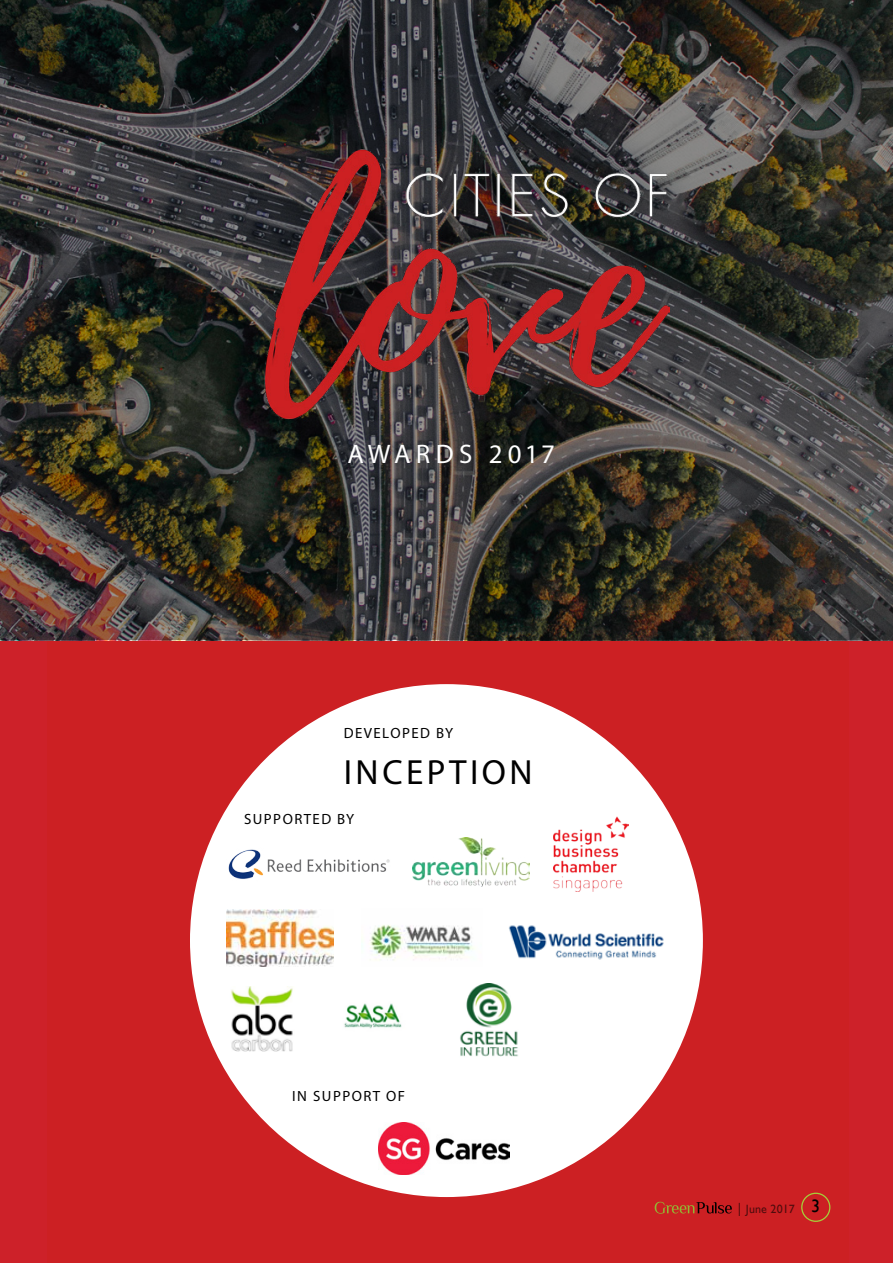
<style>
.page{position:relative;width:893px;height:1263px;background:#fff}
.page>*{position:absolute;margin:0;border:0;box-sizing:border-box;transform-origin:0 0}
.t1{font:500 35.1px "Futura";letter-spacing:.1em;color:#000}
.t2{font:italic 500 26.85px "Futura";letter-spacing:.17em;color:#fff}
.t3{font:500 14.85px "Futura";letter-spacing:.1em;color:#000}
.t4{font:12px "Gill Sans";letter-spacing:.01em;color:#000}
.s1{font-size:13.5px}
.s2{font-size:18px}
</style>
<div class="page">
<div style="left:0;top:639px;width:893px;height:624px;background:#cd2129"></div>
<div style="left:47px;top:639px;width:801px;height:624px;background:#cc2023"></div>
<div style="left:190px;top:684px;width:513px;height:513px;background:#fff;border-radius:50%"></div>
<img style="left:228px;top:849px;width:162px;height:30px">
<img style="left:413px;top:837px;width:116px;height:50px">
<img style="left:378px;top:1123px;width:132px;height:51px">
<img style="left:553px;top:817px;width:75px;height:75px">
<img style="left:509px;top:925px;width:155px;height:35px">
<img style="left:226px;top:910px;width:108px;height:57px">
<img style="left:370px;top:925px;width:104px;height:36px">
<img style="left:231px;top:986px;width:62px;height:65px">
<img style="left:344px;top:1003px;width:58px;height:26px">
<img style="left:460px;top:983px;width:58px;height:74px">
<img style="left:0;top:0;width:893px;height:640px">
<img style="left:265px;top:147px;width:404px;height:271px">
<div style="left:801px;top:1192px;width:29px;height:30px;border:1px solid #a6ce39;border-radius:50%"></div>
<svg style="left:655px;top:1202px;width:77px;height:12px"></svg>
<h2 class="t2" style="left:348px;top:437px;width:209px">AWARDS 2017</h2>
<p class="t3" style="left:344px;top:724px;width:111px">DEVELOPED BY</p>
<h1 class="t1" style="left:344px;top:751px;width:190px">INCEPTION</h1>
<p class="t3" style="left:244px;top:810px;width:112px">SUPPORTED BY</p>
<p class="t3" style="left:292px;top:1087px;width:114px">IN SUPPORT OF</p>
<p class="t4" style="left:737px;top:1201px;width:85px"><span class="s1">|</span> June 2017 <span class="s2">3</span></p>
</div>
